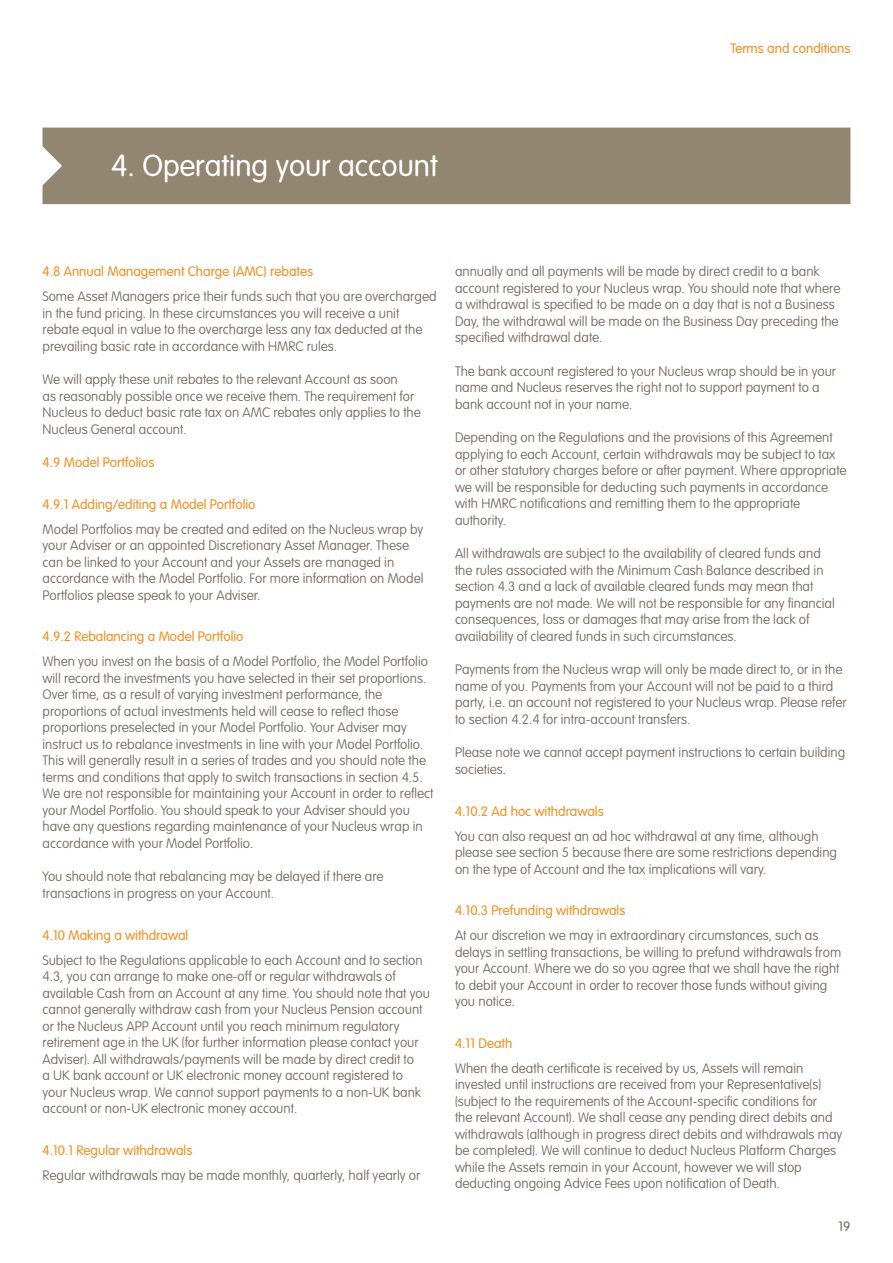
<style>
.page{position:relative;width:893px;height:1263px;background:#fff}
.page>*{position:absolute;margin:0;border:0;box-sizing:border-box;transform-origin:0 0}
.Section_title{font:300 30px "VAG Rounded Std";color:#fff}
.Body_copy{font:100 13.5px/16.5px "VAG Rounded Std";color:#78695c}
.Section_sub_header_small{font:300 13.5px "VAG Rounded Std";color:#f68e1e}
.Body_copy-2{font:300 13.5px "VAG Rounded Std";color:#f68e1e}
.t1{font:300 13.5px "VAG Rounded Std";color:#78695c}
</style>
<div class="page">
<div style="left:43px;top:128px;width:807px;height:76px;background:#938671"></div>
<p class="Section_sub_header_small" style="left:731px;top:40px;width:121px">Terms and conditions</p>
<p class="Section_title" style="left:111px;top:148px;width:328px">4. Operating your account</p>
<p class="Section_sub_header_small" style="left:43px;top:264px;width:272px">4.8 Annual Management Charge (AMC) rebates</p>
<p class="Body_copy" style="left:43px;top:289px;width:396px">Some Asset Managers price their funds such that you are overcharged in the fund pricing. In these circumstances you will receive a unit rebate equal in value to the overcharge less any tax deducted at the prevailing basic rate in accordance with HMRC rules.</p>
<p class="Body_copy" style="left:43px;top:372px;width:380px">We will apply these unit rebates to the relevant Account as soon<br>as reasonably possible once we receive them. The requirement for Nucleus to deduct basic rate tax on AMC rebates only applies to the Nucleus General account.</p>
<p class="Body_copy-2" style="left:43px;top:454px;width:113px">4.9 Model Portfolios</p>
<p class="Section_sub_header_small" style="left:43px;top:496px;width:214px">4.9.1 Adding/editing a Model Portfolio</p>
<p class="Body_copy" style="left:43px;top:521px;width:382px">Model Portfolios may be created and edited on the Nucleus wrap by your Adviser or an appointed Discretionary Asset Manager. These can be linked to your Account and your Assets are managed in accordance with the Model Portfolio. For more information on Model Portfolios please speak to your Adviser.</p>
<p class="Section_sub_header_small" style="left:43px;top:629px;width:202px">4.9.2 Rebalancing a Model Portfolio</p>
<p class="Body_copy" style="left:43px;top:654px;width:392px">When you invest on the basis of a Model Portfolio, the Model Portfolio will record the investments you have selected in their set proportions.<br>Over time, as a result of varying investment performance, the proportions of actual investments held will cease to reflect those proportions preselected in your Model Portfolio. Your Adviser may instruct us to rebalance investments in line with your Model Portfolio.<br>This will generally result in a series of trades and you should note the terms and conditions that apply to switch transactions in section 4.5.<br>We are not responsible for maintaining your Account in order to reflect your Model Portfolio. You should speak to your Adviser should you have any questions regarding maintenance of your Nucleus wrap in accordance with your Model Portfolio.</p>
<p class="Body_copy" style="left:43px;top:869px;width:343px">You should note that rebalancing may be delayed if there are transactions in progress on your Account.</p>
<p class="Section_sub_header_small" style="left:43px;top:927px;width:147px">4.10 Making a withdrawal</p>
<p class="Body_copy" style="left:43px;top:952px;width:389px">Subject to the Regulations applicable to each Account and to section 4.3, you can arrange to make one-off or regular withdrawals of available Cash from an Account at any time. You should note that you cannot generally withdraw cash from your Nucleus Pension account or the Nucleus APP Account until you reach minimum regulatory retirement age in the UK (for further information please contact your Adviser). All withdrawals/payments will be made by direct credit to<br>a UK bank account or UK electronic money account registered to your Nucleus wrap. We cannot support payments to a non-UK bank account or non-UK electronic money account.</p>
<p class="Section_sub_header_small" style="left:43px;top:1142px;width:151px">4.10.1 Regular withdrawals</p>
<p class="Body_copy" style="left:43px;top:1167px;width:379px">Regular withdrawals may be made monthly, quarterly, half yearly or</p>
<p class="Body_copy" style="left:455px;top:264px;width:387px">annually and all payments will be made by direct credit to a bank account registered to your Nucleus wrap. You should note that where a withdrawal is specified to be made on a day that is not a Business Day, the withdrawal will be made on the Business Day preceding the specified withdrawal date.</p>
<p class="Body_copy" style="left:455px;top:363px;width:383px">The bank account registered to your Nucleus wrap should be in your name and Nucleus reserves the right not to support payment to a bank account not in your name.</p>
<p class="Body_copy" style="left:455px;top:430px;width:393px">Depending on the Regulations and the provisions of this Agreement applying to each Account, certain withdrawals may be subject to tax or other statutory charges before or after payment. Where appropriate we will be responsible for deducting such payments in accordance with HMRC notifications and remitting them to the appropriate authority.</p>
<p class="Body_copy" style="left:455px;top:546px;width:381px">All withdrawals are subject to the availability of cleared funds and the rules associated with the Minimum Cash Balance described in section 4.3 and a lack of available cleared funds may mean that payments are not made. We will not be responsible for any financial consequences, loss or damages that may arise from the lack of availability of cleared funds in such circumstances.</p>
<p class="Body_copy" style="left:455px;top:662px;width:393px">Payments from the Nucleus wrap will only be made direct to, or in the name of you. Payments from your Account will not be paid to a third party, i.e. an account not registered to your Nucleus wrap. Please refer to section 4.2.4 for intra-account transfers.</p>
<p class="Body_copy" style="left:455px;top:745px;width:392px">Please note we cannot accept payment instructions to certain building societies.</p>
<p class="Section_sub_header_small" style="left:455px;top:803px;width:150px">4.10.2 Ad hoc withdrawals</p>
<p class="Body_copy" style="left:455px;top:828px;width:384px">You can also request an ad hoc withdrawal at any time, although please see section 5 because there are some restrictions depending on the type of Account and the tax implications will vary.</p>
<p class="Section_sub_header_small" style="left:455px;top:903px;width:172px">4.10.3 Prefunding withdrawals</p>
<p class="Body_copy" style="left:455px;top:928px;width:388px">At our discretion we may in extraordinary circumstances, such as delays in settling transactions, be willing to prefund withdrawals from your Account. Where we do so you agree that we shall have the right to debit your Account in order to recover those funds without giving you notice.</p>
<p class="Section_sub_header_small" style="left:455px;top:1035px;width:59px">4.11 Death</p>
<p class="Body_copy" style="left:455px;top:1060px;width:389px">When the death certificate is received by us, Assets will remain invested until instructions are received from your Representative(s) (subject to the requirements of the Account-specific conditions for<br>the relevant Account). We shall cease any pending direct debits and withdrawals (although in progress direct debits and withdrawals may be completed). We will continue to deduct Nucleus Platform Charges while the Assets remain in your Account, however we will stop deducting ongoing Advice Fees upon notification of Death.</p>
<p class="t1" style="left:838px;top:1218px;width:13px">19</p>
</div>
